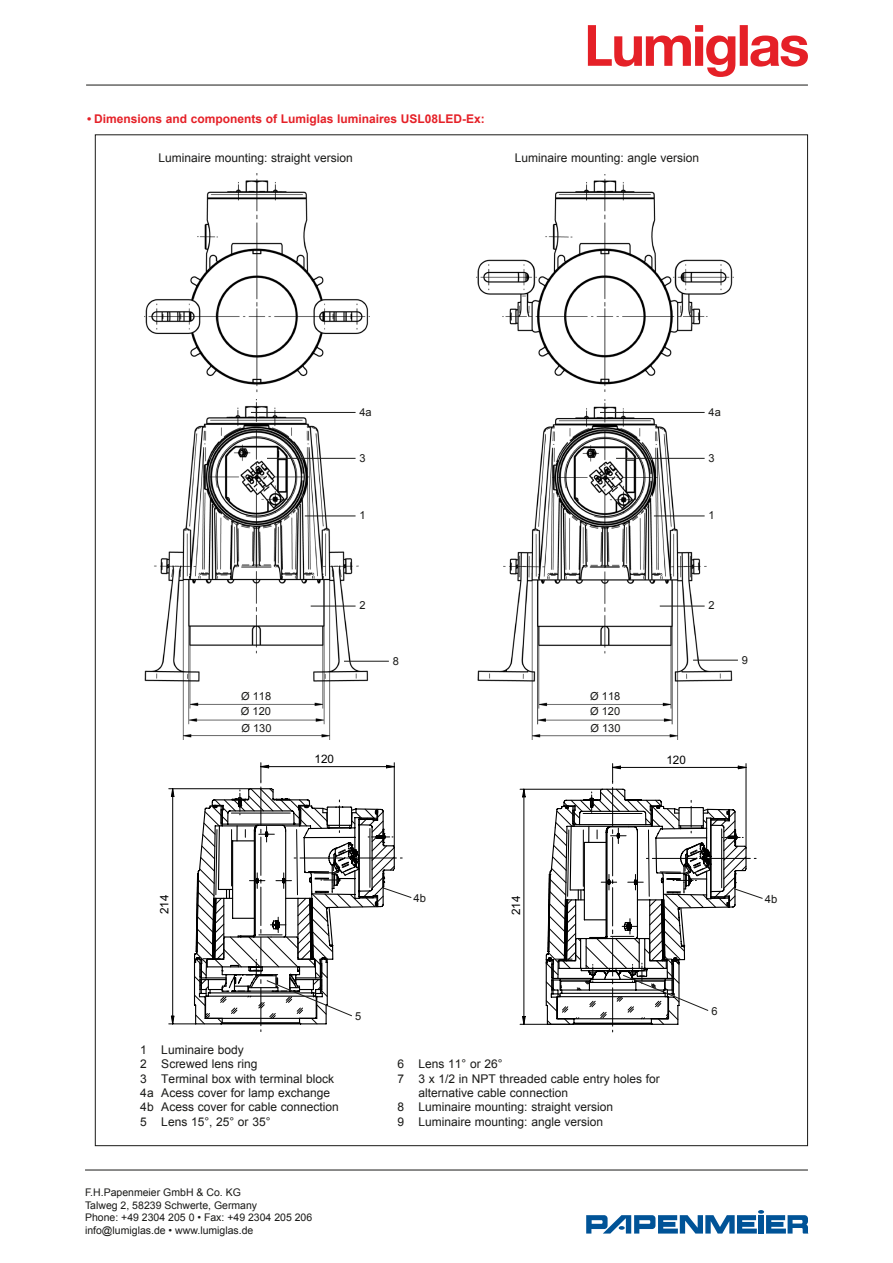
<style>
.page{position:relative;width:893px;height:1263px;background:#fff}
.page>*{position:absolute;margin:0;border:0;box-sizing:border-box;transform-origin:0 0}
.t1{font:12px/14.4px "Arial";color:#1a1a18}
.t2{font:700 12px "Arial";color:#e52027}
.t3{font:11.7px "Arial";color:#000}
.t4{font:11.25px "Arial";color:#1a1a18}
.t5{font:11.1px/16px "Arial";color:#1a1a18;text-align:justify}
.t6{font:10.5px/12.6px "Arial";color:#1a1a18}
</style>
<div class="page">
<hr style="left:85px;top:1169px;width:723px;height:1px;background:#1a1a18">
<svg style="left:586px;top:1210px;width:222px;height:23px"></svg>
<hr style="left:86px;top:85px;width:722px;height:1px;background:#1a1a18">
<svg style="left:588px;top:25px;width:220px;height:52px"></svg>
<svg style="left:172px;top:762px;width:223px;height:262px"></svg>
<svg style="left:386px;top:765px;width:8px;height:3px"></svg>
<svg style="left:260px;top:765px;width:9px;height:3px"></svg>
<hr style="left:261px;top:766px;width:133px;height:1px;background:#000">
<svg style="left:519px;top:788px;width:26px;height:237px"></svg>
<svg style="left:522px;top:1016px;width:4px;height:9px"></svg>
<hr style="left:524px;top:789px;width:1px;height:235px;background:#000">
<img style="left:477px;top:399px;width:257px;height:341px">
<hr style="left:600px;top:412px;width:105px;height:1px;background:#1a1a18">
<hr style="left:616px;top:458px;width:89px;height:1px;background:#1a1a18">
<hr style="left:654px;top:516px;width:51px;height:1px;background:#1a1a18">
<hr style="left:660px;top:606px;width:45px;height:1px;background:#1a1a18">
<hr style="left:693px;top:660px;width:45px;height:1px;background:#1a1a18">
<img style="left:144px;top:399px;width:225px;height:340px">
<hr style="left:251px;top:412px;width:105px;height:1px;background:#1a1a18">
<hr style="left:267px;top:458px;width:89px;height:1px;background:#1a1a18">
<hr style="left:305px;top:516px;width:51px;height:1px;background:#1a1a18">
<hr style="left:311px;top:606px;width:45px;height:1px;background:#1a1a18">
<hr style="left:344px;top:661px;width:45px;height:1px;background:#1a1a18">
<img style="left:144px;top:173px;width:225px;height:219px">
<img style="left:476px;top:174px;width:258px;height:218px">
<svg style="left:193px;top:787px;width:219px;height:238px"></svg>
<svg style="left:545px;top:763px;width:218px;height:269px"></svg>
<p class="t2" style="left:87px;top:111px;width:399px">• Dimensions and components of Lumiglas luminaires USL08LED-Ex:</p>
<p class="t1" style="left:158px;top:151px;width:196px">Luminaire mounting: straight version</p>
<p class="t1" style="left:515px;top:151px;width:186px">Luminaire mounting: angle version</p>
<p class="t5" style="left:241px;top:688px;width:32px">Ø 118<br>Ø 120<br>Ø 130</p>
<p class="t5" style="left:359px;top:404px;width:14px">4a</p>
<p class="t5" style="left:359px;top:450px;width:8px">3</p>
<p class="t5" style="left:359px;top:507px;width:8px">1</p>
<p class="t5" style="left:359px;top:598px;width:8px">2</p>
<p class="t5" style="left:393px;top:653px;width:8px">8</p>
<p class="t3" style="left:315px;top:751px;width:21px">120</p>
<p class="t5" style="left:590px;top:688px;width:32px">Ø 118<br>Ø 120<br>Ø 130</p>
<p class="t5" style="left:708px;top:404px;width:14px">4a</p>
<p class="t5" style="left:708px;top:450px;width:8px">3</p>
<p class="t5" style="left:708px;top:507px;width:8px">1</p>
<p class="t5" style="left:708px;top:598px;width:8px">2</p>
<p class="t5" style="left:742px;top:652px;width:8px">9</p>
<p class="t3" style="left:666px;top:752px;width:21px">120</p>
<p class="t3" style="left:157px;top:914px;width:21px;rotate:-90deg">214</p>
<p class="t1" style="left:140px;top:1042px;width:200px">1 Luminaire body<br>2 Screwed lens ring<br>3 Terminal box with terminal block<br>4a Acess cover for lamp exchange<br>4b Acess cover for cable connection<br>5 Lens 15°, 25° or 35°</p>
<p class="t5" style="left:355px;top:1008px;width:8px">5</p>
<p class="t6" style="left:85px;top:1186px;width:229px">F.H.Papenmeier GmbH &amp; Co. KG<br>Talweg 2, 58239 Schwerte, Germany<br>Phone: +49 2304 205 0 • Fax: +49 2304 205 206 info@lumiglas.de • www.lumiglas.de</p>
<p class="t4" style="left:414px;top:890px;width:14px">4b</p>
<p class="t4" style="left:765px;top:891px;width:14px">4b</p>
<p class="t3" style="left:509px;top:915px;width:21px;rotate:-90deg">214</p>
<p class="t1" style="left:398px;top:1057px;width:106px">6 Lens 11° or 26°</p>
<p class="t1" style="left:398px;top:1071px;width:264px">7 3 x 1/2 in NPT threaded cable entry holes for</p>
<p class="t1" style="left:419px;top:1086px;width:151px">alternative cable connection</p>
<p class="t1" style="left:398px;top:1100px;width:217px">8 Luminaire mounting: straight version</p>
<p class="t1" style="left:398px;top:1114px;width:207px">9 Luminaire mounting: angle version</p>
<p class="t5" style="left:711px;top:1003px;width:8px">6</p>
</div>
